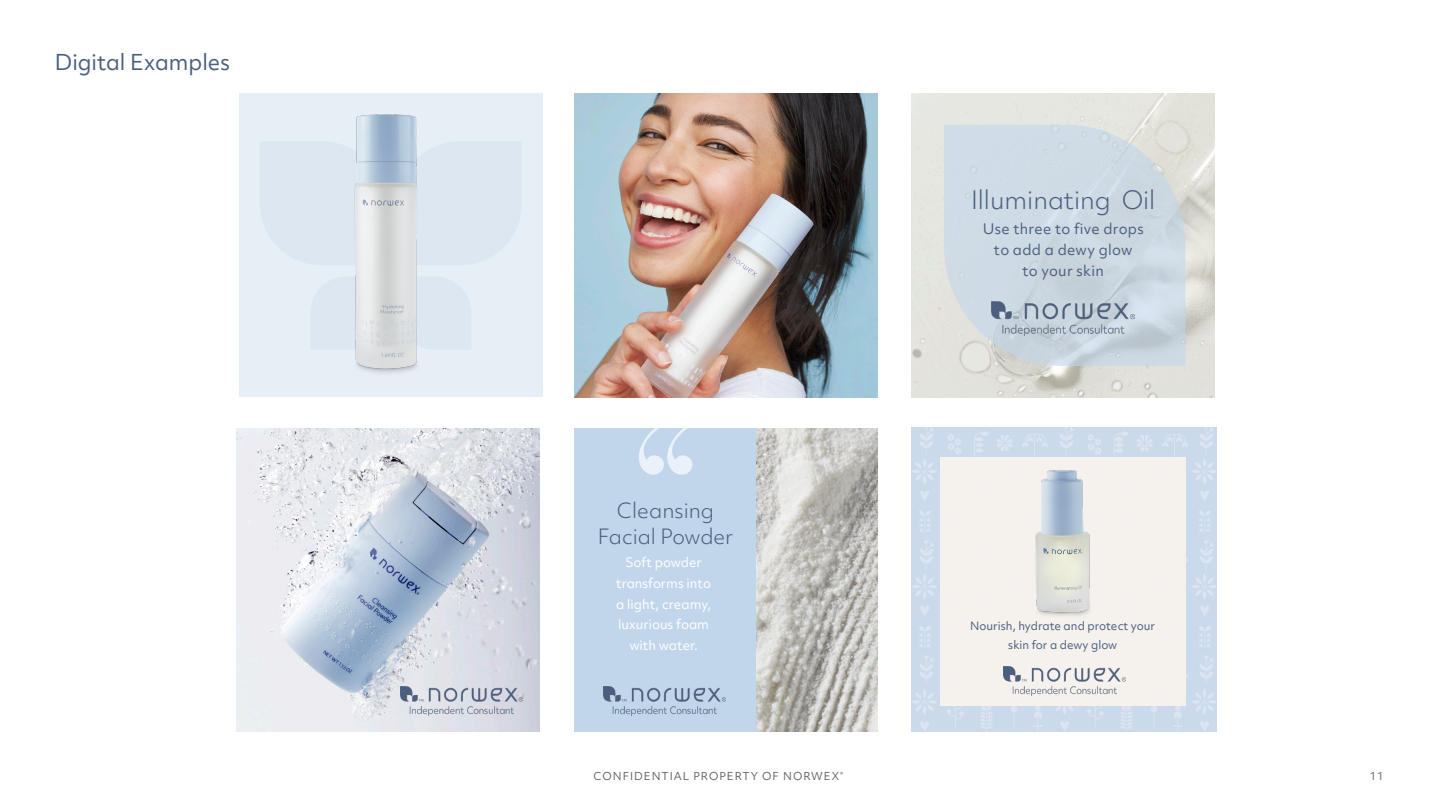
<style>
.page{position:relative;width:1437px;height:810px;background:#fff}
.page>*{position:absolute;margin:0;border:0;box-sizing:border-box;transform-origin:0 0}
.t1{font:300 24.3px "Objektiv Mk 2";color:#4b5f7f}
.Text_Small{font:21px "Objektiv Mk 2";letter-spacing:-.005em;color:#4b5f7f}
.t2{font:300 20.1px "Objektiv Mk 2";color:#4b5f7f}
.t3{font:13.95px/21px "Objektiv Mk 2";letter-spacing:.02em;color:#4b5f7f;text-align:center}
.t4{font:12.6px/20.9px "Objektiv Mk 2";color:#fff;text-align:center}
.t5{font:11.1px/18.1px "Objektiv Mk 2";color:#4b5f7f;text-align:center}
.t6{font:10.5px "Objektiv Mk 2";letter-spacing:.09em;color:#636366}
</style>
<div class="page">
<div style="left:911px;top:427px;width:305px;height:305px;background:#cbdaeb"></div>
<svg style="left:919px;top:626px;width:11px;height:21px"></svg>
<svg style="left:912px;top:655px;width:25px;height:76px"></svg>
<svg style="left:947px;top:706px;width:16px;height:22px"></svg>
<svg style="left:1087px;top:706px;width:16px;height:16px"></svg>
<svg style="left:919px;top:511px;width:11px;height:21px"></svg>
<svg style="left:912px;top:540px;width:25px;height:76px"></svg>
<svg style="left:912px;top:427px;width:25px;height:74px"></svg>
<svg style="left:947px;top:434px;width:14px;height:21px"></svg>
<svg style="left:974px;top:427px;width:100px;height:305px"></svg>
<svg style="left:1087px;top:434px;width:14px;height:21px"></svg>
<svg style="left:1114px;top:427px;width:102px;height:305px"></svg>
<div style="left:239px;top:94px;width:303px;height:303px;background:#e6eef6"></div>
<img style="left:911px;top:94px;width:303px;height:303px">
<img style="left:574px;top:94px;width:303px;height:303px">
<img style="left:354px;top:114px;width:64px;height:259px">
<svg style="left:944px;top:125px;width:241px;height:241px;background:#ced9e1"></svg>
<div style="left:940px;top:458px;width:246px;height:248px;background:#f9f3ee"></div>
<img style="left:1027px;top:455px;width:72px;height:162px">
<img style="left:237px;top:429px;width:303px;height:303px">
<div style="left:574px;top:429px;width:303px;height:303px;background:#c2d6eb"></div>
<svg style="left:639px;top:428px;width:53px;height:47px"></svg>
<img style="left:757px;top:429px;width:120px;height:303px">
<img style="left:603px;top:687px;width:122px;height:28px">
<img style="left:991px;top:302px;width:143px;height:33px">
<img style="left:400px;top:687px;width:123px;height:28px">
<img style="left:1003px;top:667px;width:122px;height:29px">
<p class="Text_Small" style="left:55px;top:48px;width:177px">Digital Examples</p>
<p class="t2" style="left:617px;top:497px;width:99px">Cleansing</p>
<p class="t2" style="left:598px;top:523px;width:137px">Facial Powder</p>
<p class="t4" style="left:616px;top:551px;width:96px">Soft powder transforms into a light, creamy, luxurious foam with water.</p>
<p class="t1" style="left:971px;top:183px;width:186px">Illuminating Oil</p>
<p class="t3" style="left:982px;top:218px;width:162px">Use three to five drops to add a dewy glow<br>to your skin</p>
<p class="t5" style="left:970px;top:617px;width:186px">Nourish, hydrate and protect your skin for a dewy glow</p>
<p class="t6" style="left:593px;top:769px;width:251px">CONFIDENTIAL PROPERTY OF NORWEX<sup>®</sup></p>
<p class="t6" style="left:1369px;top:769px;width:15px">11</p>
</div>
